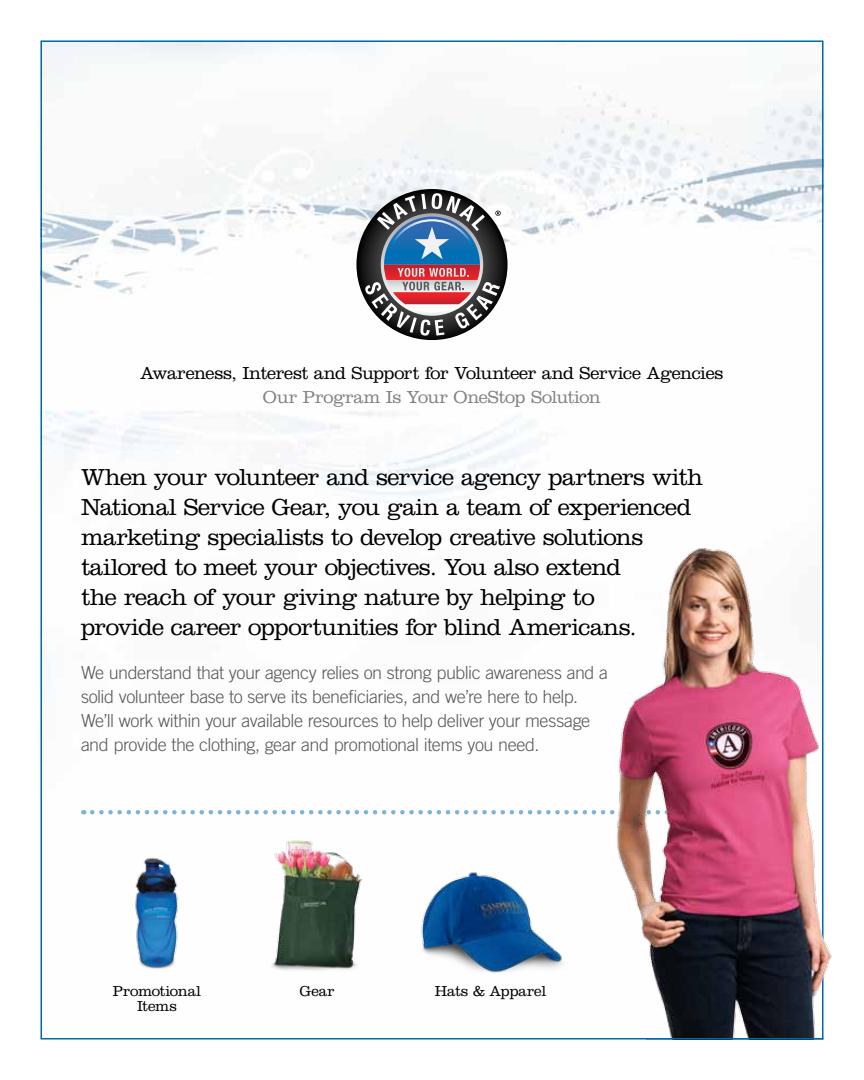
<style>
.page{position:relative;width:864px;height:1080px;background:#fff}
.page>*{position:absolute;margin:0;border:0;box-sizing:border-box;transform-origin:0 0}
.t1{font:300 24px/30px "Clarendon";letter-spacing:-.025em;color:#000}
.t2{font:300 18px/24px "Trade Gothic";letter-spacing:-.025em;color:#58595b}
.t3{font:300 18px "Clarendon";letter-spacing:-.02em;color:#000}
.t4{font:300 18px "Clarendon";letter-spacing:-.02em;color:#808285}
.t5{font:300 15px/15px "Clarendon";letter-spacing:-.01em;color:#000;text-align:center}
</style>
<div class="page">
<img style="left:43px;top:43px;width:778px;height:772px">
<img style="left:271px;top:840px;width:92px;height:130px">
<svg style="left:92px;top:810px;width:521px;height:4px"></svg>
<svg style="left:356px;top:189px;width:152px;height:151px"></svg>
<svg style="left:364px;top:193px;width:137px;height:143px"></svg>
<img style="left:135px;top:857px;width:43px;height:112px">
<img style="left:421px;top:872px;width:142px;height:101px">
<img style="left:613px;top:544px;width:219px;height:496px">
<hr style="left:646px;top:1038px;width:178px;height:2px;background:#0069aa">
<p class="t3" style="left:140px;top:362px;width:585px">Awareness, Interest and Support for Volunteer and Service Agencies</p>
<p class="t4" style="left:263px;top:386px;width:340px">Our Program Is Your OneStop Solution</p>
<p class="t1" style="left:81px;top:461px;width:624px">When your volunteer and service agency partners with National Service Gear, you gain a team of experienced marketing specialists to develop creative solutions tailored to meet your objectives. You also extend<br>the reach of your giving nature by helping to<br>provide career opportunities for blind Americans.</p>
<p class="t2" style="left:81px;top:660px;width:529px">We understand that your agency relies on strong public awareness and a solid volunteer base to serve its beneficiaries, and we’re here to help.<br>We’ll work within your available resources to help deliver your message and provide the clothing, gear and promotional items you need.</p>
<p class="t5" style="left:113px;top:983px;width:90px">Promotional<br>Items</p>
<p class="t5" style="left:300px;top:983px;width:36px">Gear</p>
<p class="t5" style="left:435px;top:983px;width:113px">Hats &amp; Apparel</p>
</div>
